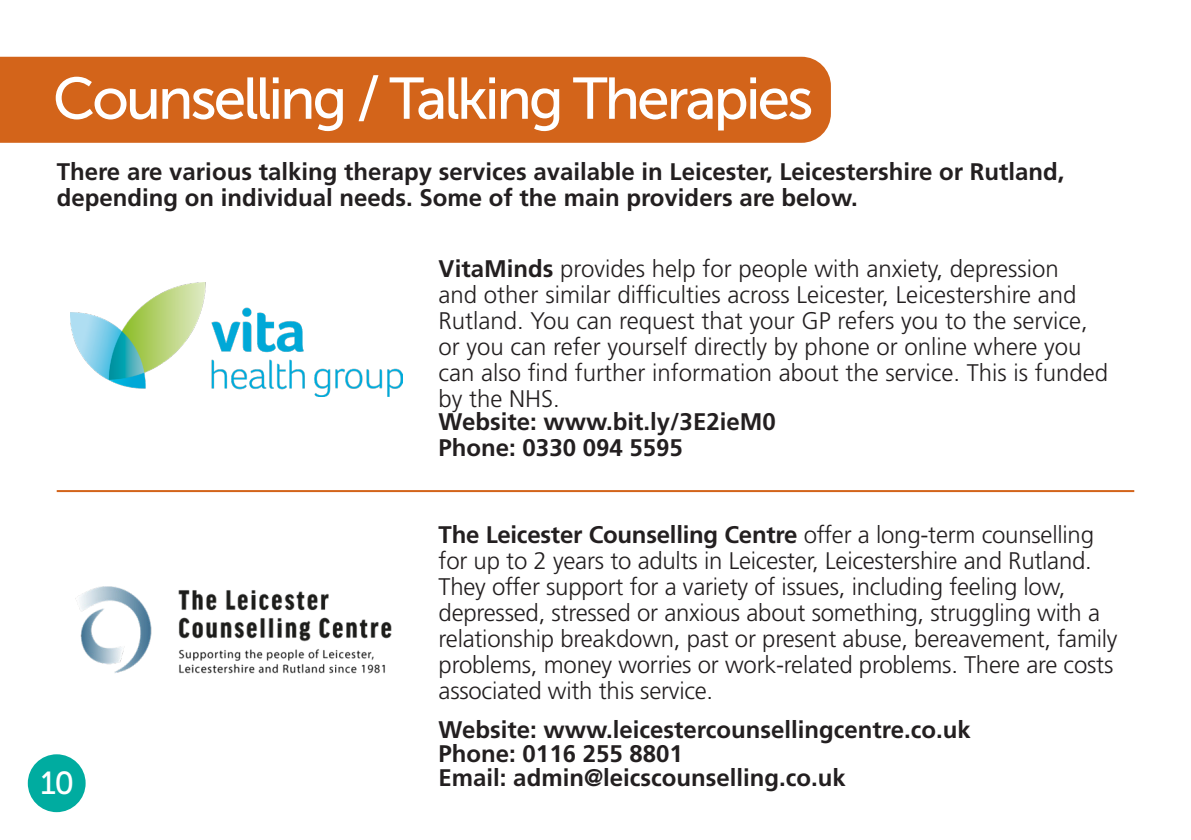
<style>
.page{position:relative;width:1191px;height:840px;background:#fff}
.page>*{position:absolute;margin:0;border:0;box-sizing:border-box;transform-origin:0 0}
.t1{font:58.6px "Museo Sans 500";letter-spacing:-.05em;color:#fff}
.t2{font:31.8px "Museo Sans 500";color:#fff}
.BodyText{font:300 24px/26px "Frutiger LT Std";letter-spacing:-.01em;color:#231f20}
.BodyText-2{font:700 24px/26px "Frutiger LT Std";color:#231f20}
.s1{font-weight:700}
</style>
<div class="page">
<div style="left:0;top:57px;width:831px;height:86px;background:#d3641a"></div>
<img style="left:75px;top:586px;width:317px;height:88px">
<hr style="left:57px;top:490px;width:1077px;height:2px;background:#d3641a">
<img style="left:71px;top:283px;width:331px;height:113px">
<div style="left:28px;top:753px;width:58px;height:58px;background:#00aca0;border-radius:50%"></div>
<p class="t1" style="left:53px;top:66px;width:762px">Counselling / Talking Therapies</p>
<p class="BodyText-2" style="left:57px;top:158px;width:1009px">There are various talking therapy services available in Leicester, Leicestershire or Rutland, depending on individual needs. Some of the main providers are below.</p>
<p class="t2" style="left:41px;top:765px;width:35px">10</p>
<p class="BodyText" style="left:438px;top:256px;width:671px"><span class="s1">VitaMinds</span> provides help for people with anxiety, depression<br>and other similar difficulties across Leicester, Leicestershire and Rutland. You can request that your GP refers you to the service, or you can refer yourself directly by phone or online where you can also find further information about the service. This is funded by the NHS.</p>
<p class="BodyText-2" style="left:438px;top:408px;width:339px">Website: www.bit.ly/3E2ieM0</p>
<p class="BodyText-2" style="left:438px;top:434px;width:246px">Phone: 0330 094 5595</p>
<p class="BodyText" style="left:438px;top:521px;width:680px"><span class="s1">The Leicester Counselling Centre</span> offer a long-term counselling for up to 2 years to adults in Leicester, Leicestershire and Rutland.<br>They offer support for a variety of issues, including feeling low, depressed, stressed or anxious about something, struggling with a relationship breakdown, past or present abuse, bereavement, family problems, money worries or work-related problems. There are costs associated with this service.</p>
<p class="BodyText-2" style="left:438px;top:716px;width:534px">Website: www.leicestercounsellingcentre.co.uk</p>
<p class="BodyText-2" style="left:438px;top:740px;width:246px">Phone: 0116 255 8801</p>
<p class="BodyText-2" style="left:438px;top:764px;width:409px">Email: admin@leicscounselling.co.uk</p>
</div>
